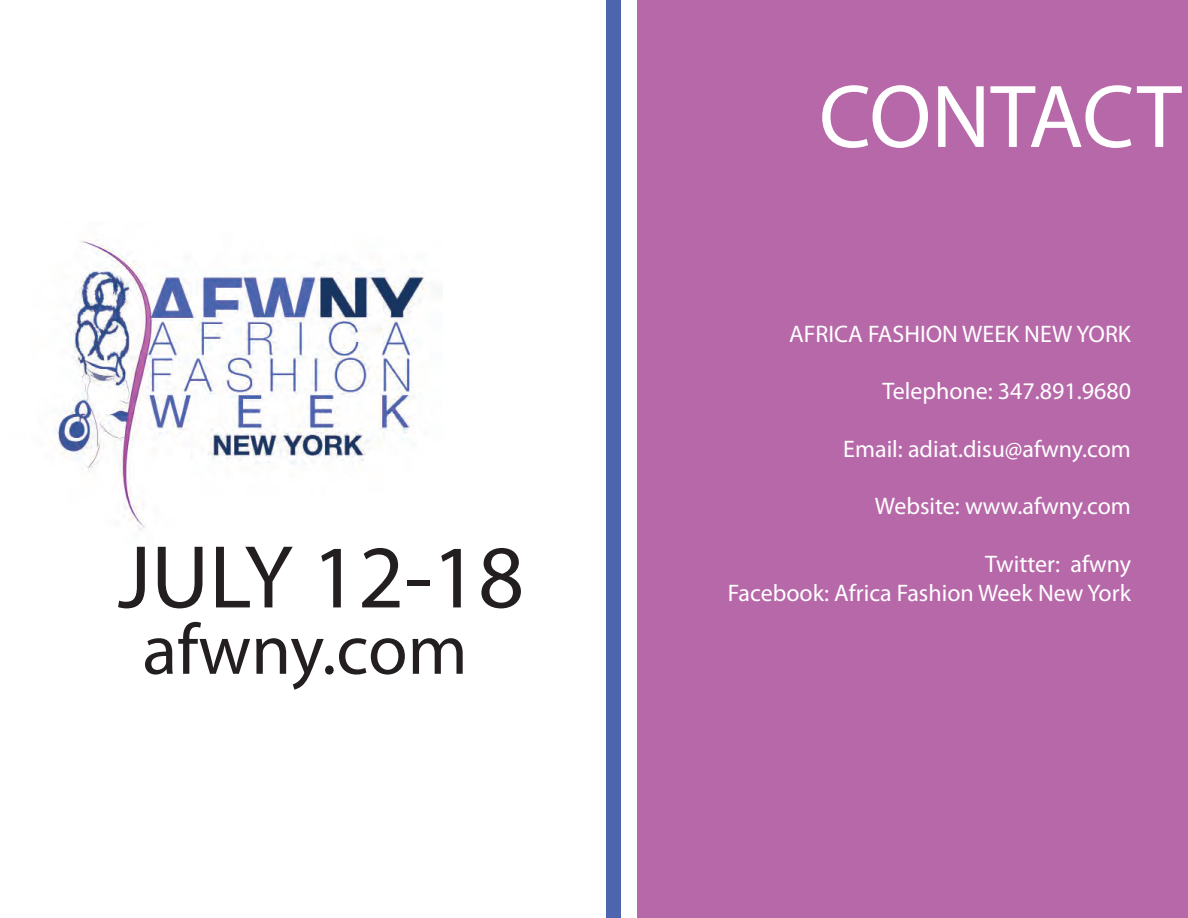
<style>
.page{position:relative;width:1188px;height:918px;background:#fff}
.page>*{position:absolute;margin:0;border:0;box-sizing:border-box;transform-origin:0 0}
.t1{font:90px "Myriad Pro";color:#231f20}
.t2{font:90px "Myriad Pro";letter-spacing:-.01em;color:#fff}
.t3{font:72px "Myriad Pro";color:#231f20}
.t4{font:24px "Myriad Pro";color:#fff}
</style>
<div class="page">
<img style="left:55px;top:240px;width:372px;height:290px">
<div style="left:638px;top:0;width:550px;height:918px;background:#b768a9"></div>
<div style="left:606px;top:0;width:15px;height:918px;background:#4d64ae"></div>
<p class="t1" style="left:118px;top:522px;width:408px">JULY 12-18</p>
<p class="t3" style="left:142px;top:605px;width:327px">afwny.com</p>
<p class="t2" style="left:819px;top:61px;width:364px">CONTACT</p>
<p class="t4" style="left:789px;top:319px;width:343px">AFRICA FASHION WEEK NEW YORK</p>
<p class="t4" style="left:882px;top:376px;width:250px">Telephone: 347.891.9680</p>
<p class="t4" style="left:843px;top:434px;width:289px">Email: adiat.disu@afwny.com</p>
<p class="t4" style="left:875px;top:492px;width:258px">Website: www.afwny.com</p>
<p class="t4" style="left:985px;top:549px;width:147px">Twitter: afwny</p>
<p class="t4" style="left:728px;top:578px;width:405px">Facebook: Africa Fashion Week New York</p>
</div>
